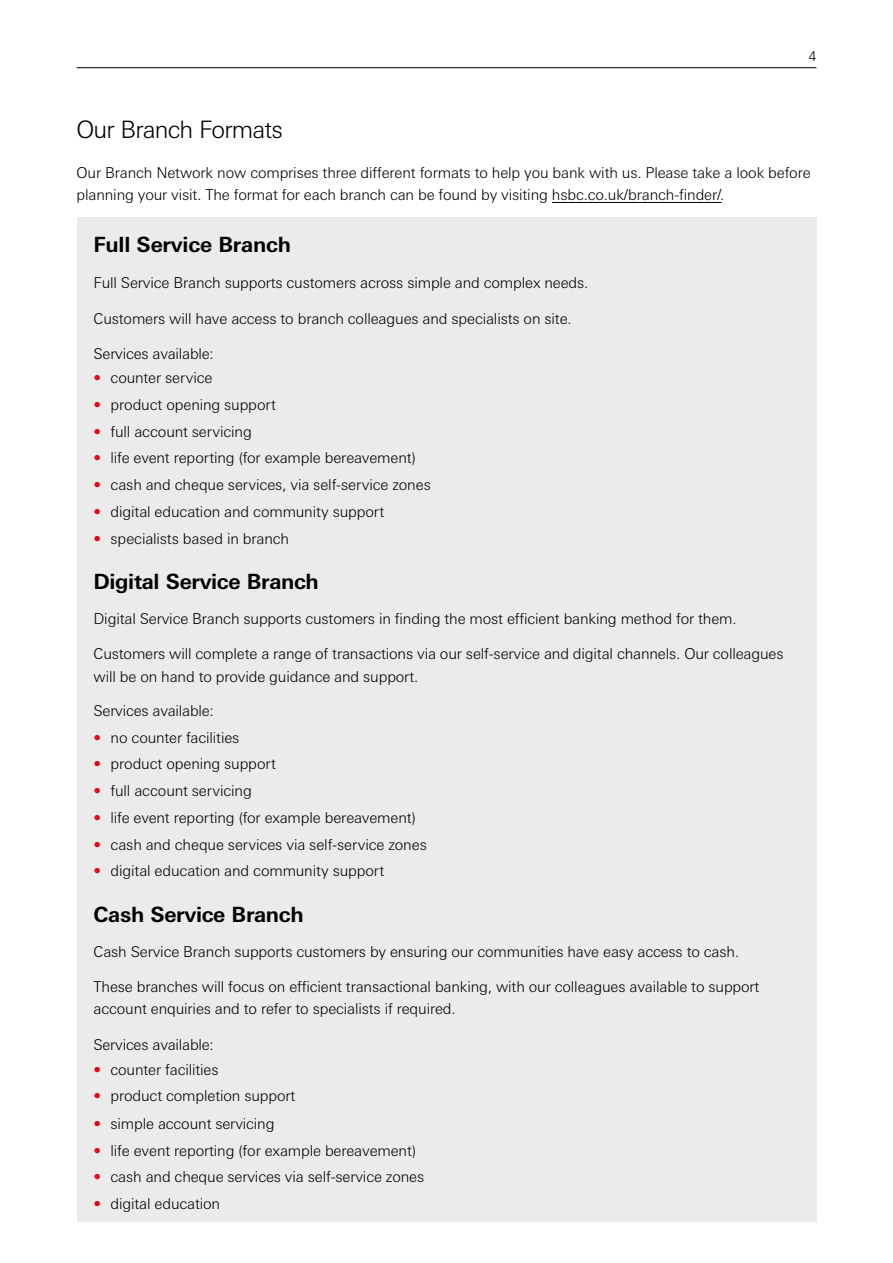
<style>
.page{position:relative;width:893px;height:1263px;background:#fff}
.page>*{position:absolute;margin:0;border:0;box-sizing:border-box;transform-origin:0 0}
.t1{font:300 24px "Univers Nextfor HSBC";letter-spacing:-.035em;color:#000}
.t2{font:700 21px "Univers Nextfor HSBC";letter-spacing:-.015em;color:#000}
.t3{font:300 15px/22.5px "Univers Nextfor HSBC";letter-spacing:-.01em;color:#000}
.t4{font:300 13.5px "Univers Nextfor HSBC";color:#000}
.s1{color:#e30613}
</style>
<div class="page">
<div style="left:77px;top:218px;width:739px;height:1004px;background:#ebebeb"></div>
<hr style="left:77px;top:67px;width:739px;height:1px;background:#000">
<hr style="left:552px;top:202px;width:170px;height:1px;background:#000">
<p class="t4" style="left:809px;top:48px;width:9px">4</p>
<h2 class="t1" style="left:77px;top:116px;width:208px">Our Branch Formats</h2>
<p class="t3" style="left:77px;top:160px;width:736px">Our Branch Network now comprises three different formats to help you bank with us. Please take a look before planning your visit. The format for each branch can be found by visiting hsbc.co.uk/branch-finder/.</p>
<h3 class="t2" style="left:93px;top:232px;width:199px">Full Service Branch</h3>
<p class="t3" style="left:94px;top:271px;width:496px">Full Service Branch supports customers across simple and complex needs.</p>
<p class="t3" style="left:94px;top:306px;width:480px">Customers will have access to branch colleagues and specialists on site.</p>
<p class="t3" style="left:94px;top:341px;width:122px">Services available:</p>
<p class="t3" style="left:94px;top:366px;width:121px"><span class="s1">•</span> counter service</p>
<p class="t3" style="left:94px;top:393px;width:184px"><span class="s1">•</span> product opening support</p>
<p class="t3" style="left:94px;top:420px;width:160px"><span class="s1">•</span> full account servicing</p>
<p class="t3" style="left:94px;top:447px;width:324px"><span class="s1">•</span> life event reporting (for example bereavement)</p>
<p class="t3" style="left:94px;top:473px;width:339px"><span class="s1">•</span> cash and cheque services, via self-service zones</p>
<p class="t3" style="left:94px;top:500px;width:292px"><span class="s1">•</span> digital education and community support</p>
<p class="t3" style="left:94px;top:527px;width:197px"><span class="s1">•</span> specialists based in branch</p>
<h3 class="t2" style="left:94px;top:569px;width:227px">Digital Service Branch</h3>
<p class="t3" style="left:94px;top:606px;width:645px">Digital Service Branch supports customers in finding the most efficient banking method for them.</p>
<p class="t3" style="left:94px;top:641px;width:692px">Customers will complete a range of transactions via our self-service and digital channels. Our colleagues will be on hand to provide guidance and support.</p>
<p class="t3" style="left:94px;top:698px;width:122px">Services available:</p>
<p class="t3" style="left:94px;top:726px;width:147px"><span class="s1">•</span> no counter facilities</p>
<p class="t3" style="left:94px;top:753px;width:184px"><span class="s1">•</span> product opening support</p>
<p class="t3" style="left:94px;top:779px;width:160px"><span class="s1">•</span> full account servicing</p>
<p class="t3" style="left:94px;top:806px;width:324px"><span class="s1">•</span> life event reporting (for example bereavement)</p>
<p class="t3" style="left:94px;top:833px;width:335px"><span class="s1">•</span> cash and cheque services via self-service zones</p>
<p class="t3" style="left:94px;top:860px;width:292px"><span class="s1">•</span> digital education and community support</p>
<h3 class="t2" style="left:94px;top:901px;width:212px">Cash Service Branch</h3>
<p class="t3" style="left:94px;top:939px;width:647px">Cash Service Branch supports customers by ensuring our communities have easy access to cash.</p>
<p class="t3" style="left:94px;top:974px;width:667px">These branches will focus on efficient transactional banking, with our colleagues available to support account enquiries and to refer to specialists if required.</p>
<p class="t3" style="left:94px;top:1032px;width:122px">Services available:</p>
<p class="t3" style="left:94px;top:1058px;width:127px"><span class="s1">•</span> counter facilities</p>
<p class="t3" style="left:94px;top:1084px;width:203px"><span class="s1">•</span> product completion support</p>
<p class="t3" style="left:94px;top:1111px;width:183px"><span class="s1">•</span> simple account servicing</p>
<p class="t3" style="left:94px;top:1138px;width:324px"><span class="s1">•</span> life event reporting (for example bereavement)</p>
<p class="t3" style="left:94px;top:1165px;width:332px"><span class="s1">•</span> cash and cheque services via self-service zones</p>
<p class="t3" style="left:94px;top:1191px;width:128px"><span class="s1">•</span> digital education</p>
</div>
